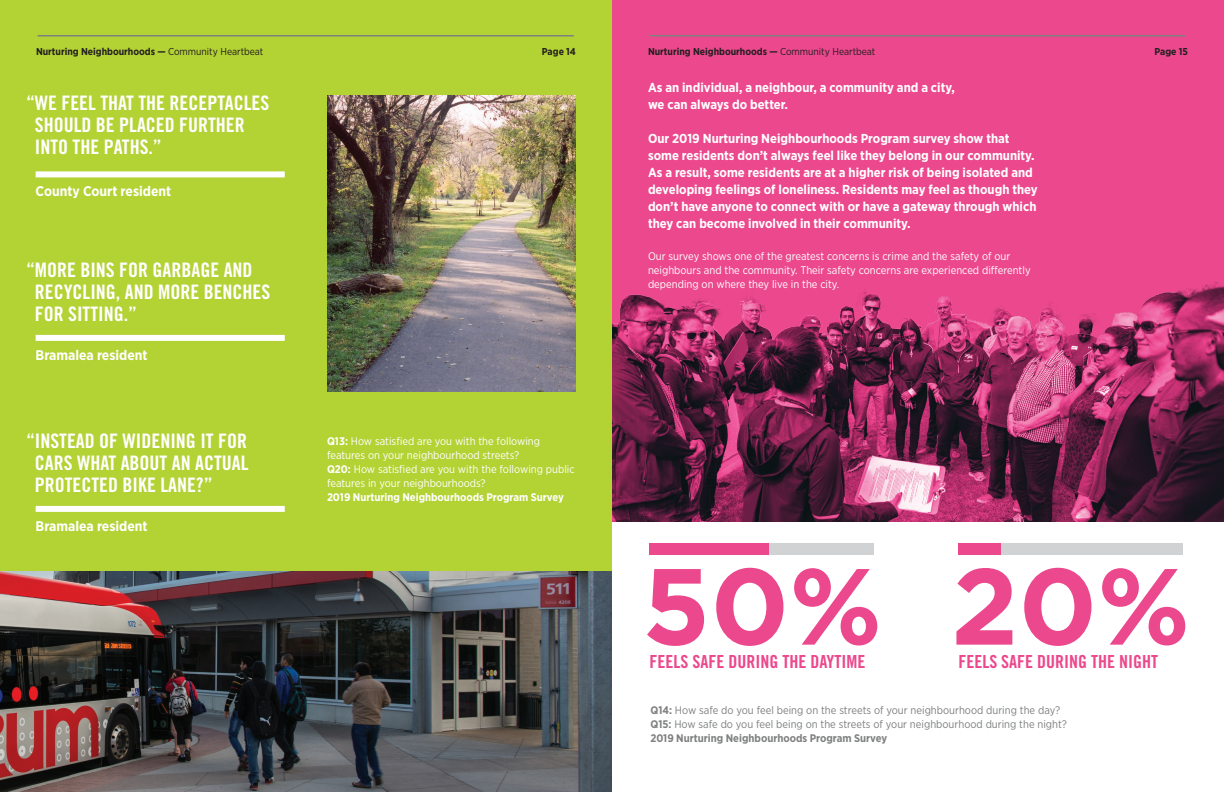
<style>
.page{position:relative;width:1224px;height:792px;background:#fff}
.page>*{position:absolute;margin:0;border:0;box-sizing:border-box;transform-origin:0 0}
.t1{font:700 108px "Gotham";color:#ec488d}
.t2{font:20px/22px "Trade Gothic LT Std Bd Cn 20";color:#fff}
.t3{font:18px "Trade Gothic LT Std Bd Cn 20";color:#ec488d}
.t4{font:700 14px "Gotham Narrow";color:#fff}
.t5{font:700 13px/17px "Gotham Narrow";color:#fff}
.t6{font:11px/14px "Gotham Narrow";color:#fff}
.t7{font:11px/14px "Gotham Narrow";color:#7f8080}
.t8{font:700 11px "Gotham Narrow";color:#fff}
.t9{font:700 10px "Gotham Narrow";color:#231f20}
.s1{font-weight:400}
.s2{font-weight:700}
</style>
<div class="page">
<div style="left:0;top:0;width:612px;height:792px;background:#b3d234"></div>
<div style="left:612px;top:0;width:612px;height:506px;background:#ec488d"></div>
<div style="left:36px;top:171px;width:249px;height:6px;background:#fff"></div>
<div style="left:36px;top:335px;width:249px;height:6px;background:#fff"></div>
<div style="left:36px;top:506px;width:249px;height:6px;background:#fff"></div>
<div style="left:701px;top:543px;width:173px;height:11px;background:#d1d2d4"></div>
<div style="left:650px;top:543px;width:119px;height:11px;background:#ec488d"></div>
<div style="left:994px;top:543px;width:189px;height:11px;background:#d1d2d4"></div>
<div style="left:958px;top:543px;width:42px;height:11px;background:#ec488d"></div>
<img style="left:612px;top:281px;width:612px;height:241px">
<img style="left:0;top:571px;width:612px;height:221px">
<img style="left:327px;top:95px;width:249px;height:297px">
<hr style="left:38px;top:35px;width:536px;height:1px;background:#7f8080">
<hr style="left:650px;top:35px;width:536px;height:1px;background:#7f8080">
<p class="t9" style="left:36px;top:45px;width:229px">Nurturing Neighbourhoods — <span class="s1">Community Heartbeat</span></p>
<p class="t9" style="left:542px;top:45px;width:36px">Page 14</p>
<p class="t9" style="left:648px;top:45px;width:229px">Nurturing Neighbourhoods — <span class="s1">Community Heartbeat</span></p>
<p class="t9" style="left:1154px;top:45px;width:35px">Page 15</p>
<h2 class="t2" style="left:35px;top:91px;width:236px;text-indent:-9px">“WE FEEL THAT THE RECEPTACLES<br>SHOULD BE PLACED FURTHER<br>INTO THE PATHS.”</h2>
<p class="t4" style="left:36px;top:182px;width:137px">County Court resident</p>
<h2 class="t2" style="left:35px;top:259px;width:237px;text-indent:-9px">“MORE BINS FOR GARBAGE AND<br>RECYCLING, AND MORE BENCHES<br>FOR SITTING.”</h2>
<p class="t4" style="left:36px;top:346px;width:114px">Bramalea resident</p>
<h2 class="t2" style="left:35px;top:430px;width:215px;text-align:justify;text-indent:-9px">“INSTEAD OF WIDENING IT FOR CARS WHAT ABOUT AN ACTUAL PROTECTED BIKE LANE?”</h2>
<p class="t4" style="left:36px;top:517px;width:114px">Bramalea resident</p>
<p class="t6" style="left:327px;top:434px;width:249px"><span class="s2">Q13:</span> How satisfied are you with the following features on your neighbourhood streets?<br><span class="s2">Q20:</span> How satisfied are you with the following public features in your neighbourhoods?</p>
<p class="t8" style="left:327px;top:490px;width:238px">2019 Nurturing Neighbourhoods Program Survey</p>
<p class="t5" style="left:648px;top:79px;width:308px">As an individual, a neighbour, a community and a city, we can always do better.</p>
<p class="t5" style="left:648px;top:130px;width:391px">Our 2019 Nurturing Neighbourhoods Program survey show that some residents don’t always feel like they belong in our community.<br>As a result, some residents are at a higher risk of being isolated and developing feelings of loneliness. Residents may feel as though they don’t have anyone to connect with or have a gateway through which they can become involved in their community.</p>
<p class="t6" style="left:648px;top:249px;width:384px">Our survey shows one of the greatest concerns is crime and the safety of our neighbours and the community. Their safety concerns are experienced differently depending on where they live in the city.</p>
<h1 class="t1" style="left:642px;top:544px;width:241px">50%</h1>
<h3 class="t3" style="left:650px;top:650px;width:217px">FEELS SAFE DURING THE DAYTIME</h3>
<h1 class="t1" style="left:951px;top:544px;width:241px">20%</h1>
<h3 class="t3" style="left:958px;top:650px;width:201px">FEELS SAFE DURING THE NIGHT</h3>
<p class="t7" style="left:650px;top:703px;width:418px"><span class="s2">Q14:</span> How safe do you feel being on the streets of your neighbourhood during the day?<br><span class="s2">Q15:</span> How safe do you feel being on the streets of your neighbourhood during the night?<br><span class="s2">2019 Nurturing Neighbourhoods Program Survey</span></p>
</div>
